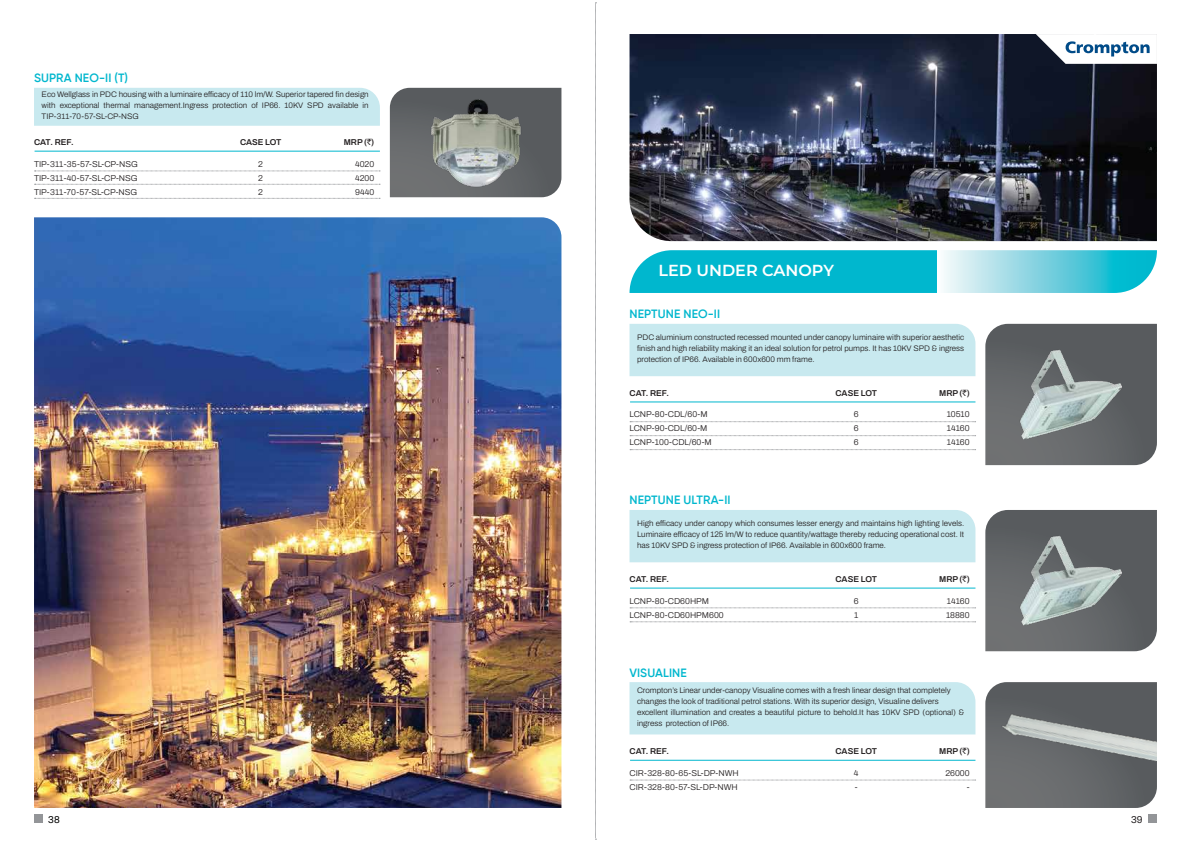
<style>
.page{position:relative;width:1191px;height:842px;background:#fff}
.page>*{position:absolute;margin:0;border:0;box-sizing:border-box;transform-origin:0 0}
.t1{font:600 16px "Montserrat";color:#fff}
.t2{font:600 12px "Gilroy";letter-spacing:.01em;color:#00b7ce}
.t3{font:10px "Archivo";color:#000}
.t4{font:10px "Archivo";color:#231f20}
.t5{font:300 8.5px "Archivo";color:#231f20}
.t6{font:600 8.5px "Archivo";color:#231f20}
.t7{font:300 8px/11px "Archivo";color:#231f20;text-align:justify}
.s1{font-family:"Rupee Foradian";font-weight:400}
</style>
<div class="page">
<img style="left:629px;top:34px;width:528px;height:207px">
<svg style="left:629px;top:250px;width:528px;height:43px;background:#3ac5d7"></svg>
<svg style="left:985px;top:324px;width:172px;height:141px;background:#626567"></svg>
<svg style="left:985px;top:510px;width:172px;height:141px;background:#636668"></svg>
<div style="left:629px;top:324px;width:346px;height:52px;background:#c8e9ef"></div>
<hr style="left:630px;top:402px;width:345px;height:1px;background:#00b7ce">
<svg style="left:630px;top:421px;width:345px;height:1px"></svg>
<svg style="left:630px;top:435px;width:345px;height:1px"></svg>
<svg style="left:630px;top:449px;width:345px;height:1px"></svg>
<img style="left:1016px;top:347px;width:109px;height:94px">
<div style="left:629px;top:510px;width:346px;height:52px;background:#c8e9ef"></div>
<hr style="left:630px;top:588px;width:345px;height:1px;background:#00b7ce">
<svg style="left:630px;top:608px;width:345px;height:1px"></svg>
<svg style="left:630px;top:621px;width:345px;height:1px"></svg>
<img style="left:1016px;top:534px;width:109px;height:93px">
<svg style="left:985px;top:682px;width:172px;height:126px;background:#646669"></svg>
<div style="left:629px;top:682px;width:346px;height:52px;background:#c8e9ef"></div>
<hr style="left:630px;top:760px;width:345px;height:1px;background:#00b7ce">
<svg style="left:630px;top:780px;width:345px;height:1px"></svg>
<img style="left:997px;top:710px;width:160px;height:53px">
<svg style="left:390px;top:88px;width:171px;height:109px;background:#626467"></svg>
<div style="left:34px;top:88px;width:346px;height:38px;background:#c8e9ef"></div>
<svg style="left:35px;top:171px;width:345px;height:1px"></svg>
<svg style="left:35px;top:184px;width:345px;height:1px"></svg>
<svg style="left:35px;top:198px;width:345px;height:1px"></svg>
<hr style="left:35px;top:151px;width:345px;height:1px;background:#00b7ce">
<img style="left:428px;top:96px;width:95px;height:93px">
<img style="left:34px;top:217px;width:527px;height:591px">
<svg style="left:1023px;top:34px;width:134px;height:30px"></svg>
<div style="left:1148px;top:814px;width:9px;height:9px;background:#939598"></div>
<div style="left:34px;top:814px;width:8px;height:9px;background:#939598"></div>
<svg style="left:595px;top:3px;width:1px;height:837px"></svg>
<h2 class="t2" style="left:34px;top:71px;width:96px">SUPRA NEO-II (T)</h2>
<p class="t7" style="left:42px;top:89px;width:328px">Eco Wellglass in PDC housing with a luminaire efficacy of 110 lm/W. Superior tapered fin design with exceptional thermal management.Ingress protection of IP66. 10KV SPD available in TIP-311-70-57-SL-CP-NSG</p>
<p class="t6" style="left:34px;top:136px;width:41px">CAT. REF.</p>
<p class="t6" style="left:240px;top:136px;width:43px">CASE LOT</p>
<p class="t6" style="left:344px;top:136px;width:32px">MRP (<span class="s1">`</span>)</p>
<p class="t5" style="left:34px;top:157px;width:105px">TIP-311-35-57-SL-CP-NSG</p>
<p class="t5" style="left:258px;top:157px;width:6px">2</p>
<p class="t5" style="left:355px;top:157px;width:21px">4020</p>
<p class="t5" style="left:34px;top:171px;width:105px">TIP-311-40-57-SL-CP-NSG</p>
<p class="t5" style="left:258px;top:171px;width:6px">2</p>
<p class="t5" style="left:355px;top:171px;width:21px">4200</p>
<p class="t5" style="left:34px;top:185px;width:105px">TIP-311-70-57-SL-CP-NSG</p>
<p class="t5" style="left:258px;top:185px;width:6px">2</p>
<p class="t5" style="left:355px;top:185px;width:20px">9440</p>
<h1 class="t1" style="left:658px;top:260px;width:177px">LED UNDER CANOPY</h1>
<h2 class="t2" style="left:629px;top:307px;width:92px">NEPTUNE NEO-II</h2>
<p class="t7" style="left:637px;top:332px;width:328px">PDC aluminium constructed recessed mounted under canopy luminaire with superior aesthetic finish and high reliability making it an ideal solution for petrol pumps. It has 10KV SPD &amp; ingress protection of IP66. Available in 600x600 mm frame.</p>
<p class="t6" style="left:629px;top:387px;width:41px">CAT. REF.</p>
<p class="t6" style="left:835px;top:387px;width:43px">CASE LOT</p>
<p class="t6" style="left:939px;top:387px;width:32px">MRP (<span class="s1">`</span>)</p>
<p class="t5" style="left:629px;top:408px;width:80px">LCNP-80-CDL/60-M</p>
<p class="t5" style="left:853px;top:408px;width:6px">6</p>
<p class="t5" style="left:946px;top:408px;width:25px">10510</p>
<p class="t5" style="left:629px;top:422px;width:79px">LCNP-90-CDL/60-M</p>
<p class="t5" style="left:853px;top:422px;width:6px">6</p>
<p class="t5" style="left:947px;top:422px;width:24px">14160</p>
<p class="t5" style="left:629px;top:436px;width:84px">LCNP-100-CDL/60-M</p>
<p class="t5" style="left:853px;top:436px;width:6px">6</p>
<p class="t5" style="left:947px;top:436px;width:24px">14160</p>
<h2 class="t2" style="left:629px;top:493px;width:103px">NEPTUNE ULTRA-II</h2>
<p class="t7" style="left:637px;top:518px;width:328px">High efficacy under canopy which consumes lesser energy and maintains high lighting levels.<br>Luminaire efficacy of 125 lm/W to reduce quantity/wattage thereby reducing operational cost. It has 10KV SPD &amp; ingress protection of IP66. Available in 600x600 frame.</p>
<p class="t6" style="left:629px;top:573px;width:41px">CAT. REF.</p>
<p class="t6" style="left:835px;top:573px;width:43px">CASE LOT</p>
<p class="t6" style="left:939px;top:573px;width:32px">MRP (<span class="s1">`</span>)</p>
<p class="t5" style="left:629px;top:594px;width:81px">LCNP-80-CD60HPM</p>
<p class="t5" style="left:853px;top:594px;width:6px">6</p>
<p class="t5" style="left:947px;top:594px;width:24px">14160</p>
<p class="t5" style="left:629px;top:608px;width:96px">LCNP-80-CD60HPM600</p>
<p class="t5" style="left:854px;top:608px;width:6px">1</p>
<p class="t5" style="left:946px;top:608px;width:25px">18880</p>
<h2 class="t2" style="left:629px;top:665px;width:59px">VISUALINE</h2>
<p class="t7" style="left:637px;top:685px;width:328px;text-align:left">Crompton’s Linear under-canopy Visualine comes with a fresh linear design that completely changes the look of traditional petrol stations. With its superior design, Visualine delivers excellent illumination and creates a beautiful picture to behold.It has 10KV SPD (optional) &amp; ingress protection of IP66.</p>
<p class="t6" style="left:629px;top:745px;width:41px">CAT. REF.</p>
<p class="t6" style="left:835px;top:745px;width:43px">CASE LOT</p>
<p class="t6" style="left:939px;top:745px;width:32px">MRP (<span class="s1">`</span>)</p>
<p class="t5" style="left:629px;top:766px;width:111px">CIR-328-80-65-SL-DP-NWH</p>
<p class="t5" style="left:854px;top:766px;width:6px">4</p>
<p class="t5" style="left:945px;top:766px;width:26px">26000</p>
<p class="t5" style="left:629px;top:780px;width:110px">CIR-328-80-57-SL-DP-NWH</p>
<p class="t5" style="left:854px;top:780px;width:4px">-</p>
<p class="t5" style="left:967px;top:780px;width:4px">-</p>
<p class="t3" style="left:48px;top:812px;width:13px">38</p>
<p class="t4" style="left:1131px;top:812px;width:13px">39</p>
</div>
